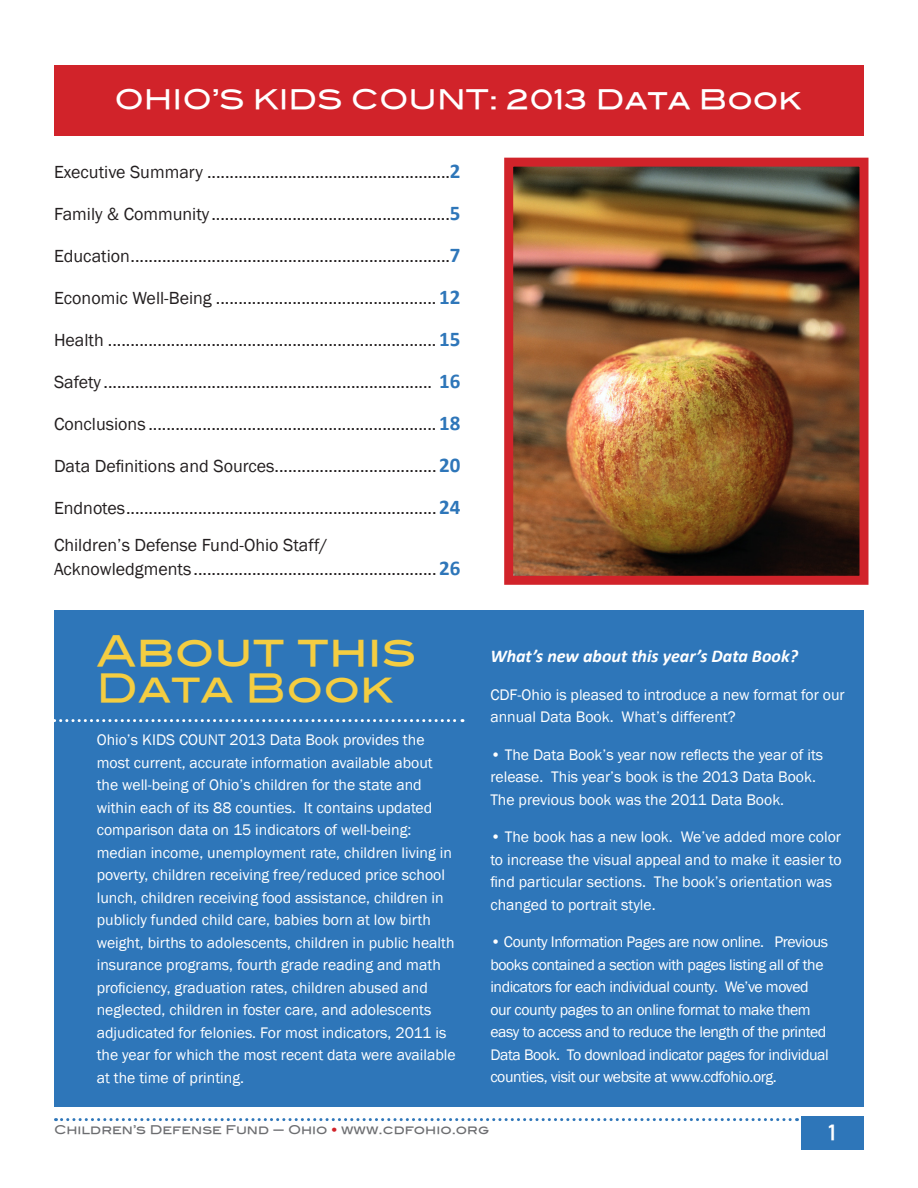
<style>
.page{position:relative;width:918px;height:1188px;background:#fff}
.page>*{position:absolute;margin:0;border:0;box-sizing:border-box;transform-origin:0 0}
.t1{font:42px "Blair Md ITCTT Medium";color:#f4cd41}
.t2{font:39px "Blair Md ITCTT Medium";color:#f4cd41}
.t3{font:27px "Blair Md ITCTT Medium";color:#fff}
.t4{font:21px "Blair Md ITCTT Medium";color:#fff}
.kidscountbody{font:18px "Franklin Gothic";color:#231f20}
.kidscountbody-2{font:italic 700 18px "Calibri";color:#fff}
.kidscountbody-3{font:15.75px/22.5px "Franklin Gothic";color:#fff}
.kidscountbody-4{font:15.75px/22.5px "Franklin Gothic";letter-spacing:-.025em;color:#fff}
.t5{font:12px "Blair Md ITCTT Medium";color:#6c6d70}
.s1{font-family:"Calibri";font-weight:700;font-size:21px;color:#2e76b9}
.s2{color:#d1232a}
</style>
<div class="page">
<div style="left:801px;top:1117px;width:63px;height:33px;background:#2e76b9"></div>
<svg style="left:56px;top:1118px;width:741px;height:3px"></svg>
<div style="left:54px;top:65px;width:810px;height:70px;background:#d1232a"></div>
<div style="left:54px;top:610px;width:810px;height:497px;background:#2e76b9"></div>
<svg style="left:54px;top:719px;width:409px;height:3px"></svg>
<img style="left:514px;top:168px;width:344px;height:407px">
<div style="left:504px;top:158px;width:364px;height:427px;border:9px solid #d1232a"></div>
<p class="t3" style="left:114px;top:77px;width:689px">OHIO’S KIDS COUNT: 2013 Data Book</p>
<p class="kidscountbody" style="left:54px;top:161px;width:408px">Executive Summary ......................................................<span class="s1">2</span></p>
<p class="kidscountbody" style="left:54px;top:203px;width:408px">Family &amp; Community .....................................................<span class="s1">5</span></p>
<p class="kidscountbody" style="left:54px;top:245px;width:408px">Education.......................................................................<span class="s1">7</span></p>
<p class="kidscountbody" style="left:54px;top:287px;width:408px">Economic Well-Being ................................................. <span class="s1">12</span></p>
<p class="kidscountbody" style="left:54px;top:329px;width:408px">Health ......................................................................... <span class="s1">15</span></p>
<p class="kidscountbody" style="left:54px;top:371px;width:408px">Safety ......................................................................... <span class="s1">16</span></p>
<p class="kidscountbody" style="left:54px;top:413px;width:408px">Conclusions ................................................................ <span class="s1">18</span></p>
<p class="kidscountbody" style="left:54px;top:455px;width:408px">Data Definitions and Sources.................................... <span class="s1">20</span></p>
<p class="kidscountbody" style="left:54px;top:497px;width:408px">Endnotes..................................................................... <span class="s1">24</span></p>
<p class="kidscountbody" style="left:54px;top:534px;width:275px">Children’s Defense Fund-Ohio Staff/</p>
<p class="kidscountbody" style="left:54px;top:558px;width:408px">Acknowledgments...................................................... <span class="s1">26</span></p>
<p class="t1" style="left:97px;top:617px;width:321px">About this</p>
<p class="t2" style="left:97px;top:656px;width:298px">Data Book</p>
<p class="kidscountbody-3" style="left:97px;top:729px;width:361px">Ohio’s KIDS COUNT 2013 Data Book provides the most current, accurate information available about the well-being of Ohio’s children for the state and within each of its 88 counties. It contains updated comparison data on 15 indicators of well-being: median income, unemployment rate, children living in poverty, children receiving free/reduced price school lunch, children receiving food assistance, children in publicly funded child care, babies born at low birth weight, births to adolescents, children in public health insurance programs, fourth grade reading and math proficiency, graduation rates, children abused and neglected, children in foster care, and adolescents adjudicated for felonies. For most indicators, 2011 is the year for which the most recent data were available at the time of printing.</p>
<p class="kidscountbody-2" style="left:490px;top:645px;width:309px">What’s new about this year’s Data Book?</p>
<p class="kidscountbody-3" style="left:490px;top:683px;width:356px">CDF-Ohio is pleased to introduce a new format for our annual Data Book. What’s different?</p>
<p class="kidscountbody-3" style="left:490px;top:743px;width:334px">• The Data Book’s year now reflects the year of its release. This year’s book is the 2013 Data Book.<br>The previous book was the 2011 Data Book.</p>
<p class="kidscountbody-3" style="left:490px;top:826px;width:353px">• The book has a new look. We’ve added more color to increase the visual appeal and to make it easier to find particular sections. The book’s orientation was changed to portrait style.</p>
<p class="kidscountbody-4" style="left:490px;top:931px;width:340px">• County Information Pages are now online. Previous books contained a section with pages listing all of the indicators for each individual county. We’ve moved our county pages to an online format to make them easy to access and to reduce the length of the printed Data Book. To download indicator pages for individual counties, visit our website at www.cdfohio.org.</p>
<p class="t5" style="left:54px;top:1120px;width:437px">Children’s Defense Fund — Ohio <span class="s2">•</span> www.cdfohio.org</p>
<p class="t4" style="left:828px;top:1115px;width:10px">1</p>
</div>
